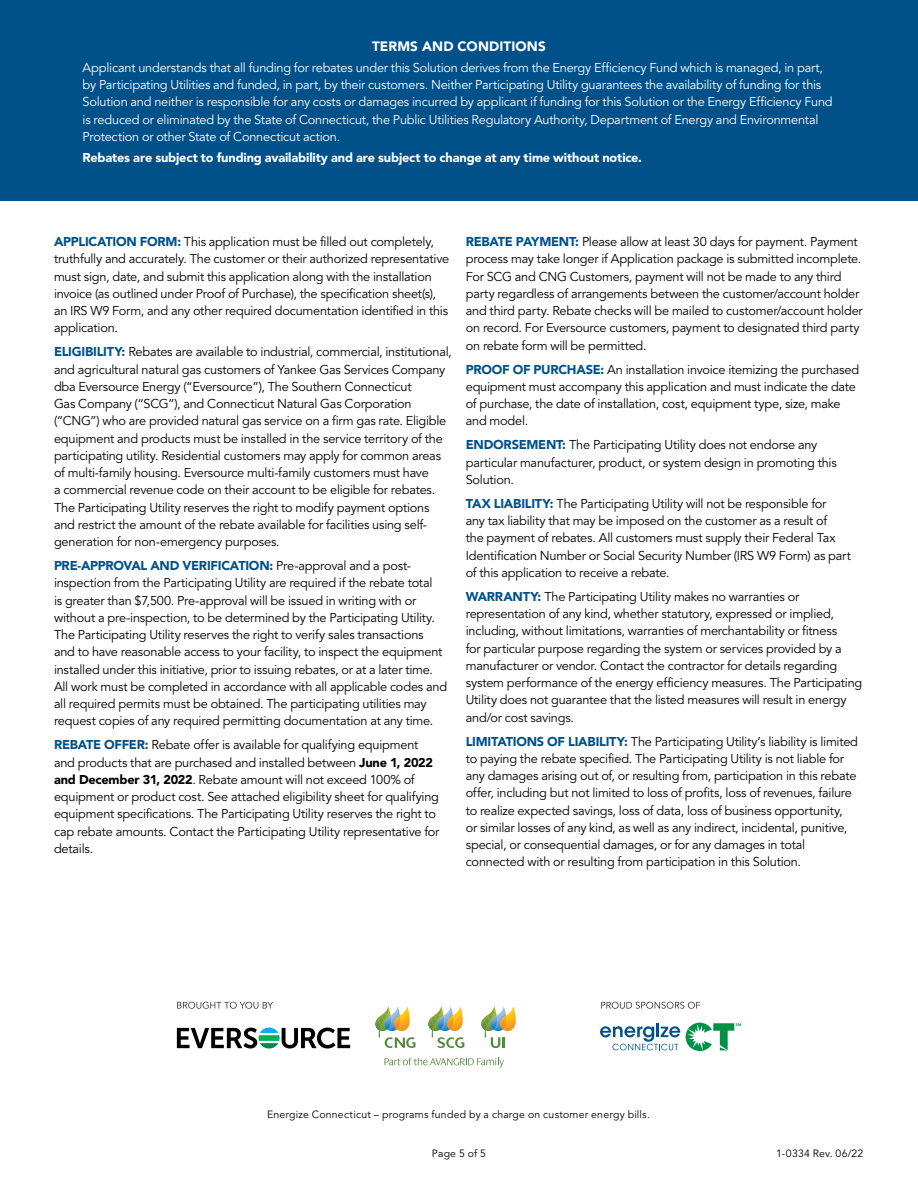
<style>
.page{position:relative;width:918px;height:1188px;background:#fff}
.page>*{position:absolute;margin:0;border:0;box-sizing:border-box;transform-origin:0 0}
.Text__Terms{font:900 13.5px "Avenir LT Std";letter-spacing:.01em;color:#fff}
.TERMS__Copy{font:12.75px/17.2px "Avenir LT Std";letter-spacing:-.015em;color:#000}
.TERMS__Copy-2{font:12.75px/17.2px "Avenir LT Std";letter-spacing:-.015em;color:#fff}
.TERMS__Copy-3{font:900 12.75px "Avenir LT Std";letter-spacing:-.01em;color:#fff}
.Fine_Print{font:10.5px "Avenir LT Std";letter-spacing:.02em;color:#000}
.s1{font-weight:900;color:#005189}
.s2{font-weight:900}
</style>
<div class="page">
<div style="left:0;top:0;width:918px;height:201px;background:#005189"></div>
<svg style="left:177px;top:1028px;width:173px;height:21px"></svg>
<svg style="left:600px;top:1023px;width:80px;height:27px"></svg>
<svg style="left:686px;top:1023px;width:55px;height:29px"></svg>
<svg style="left:385px;top:1058px;width:119px;height:10px"></svg>
<svg style="left:375px;top:1006px;width:41px;height:42px"></svg>
<svg style="left:428px;top:1006px;width:37px;height:42px"></svg>
<svg style="left:481px;top:1006px;width:35px;height:42px"></svg>
<svg style="left:177px;top:1002px;width:96px;height:7px"></svg>
<svg style="left:601px;top:1002px;width:99px;height:7px"></svg>
<p class="Text__Terms" style="left:372px;top:38px;width:175px">TERMS AND CONDITIONS</p>
<p class="TERMS__Copy-2" style="left:83px;top:59px;width:752px">Applicant understands that all funding for rebates under this Solution derives from the Energy Efficiency Fund which is managed, in part, by Participating Utilities and funded, in part, by their customers. Neither Participating Utility guarantees the availability of funding for this Solution and neither is responsible for any costs or damages incurred by applicant if funding for this Solution or the Energy Efficiency Fund is reduced or eliminated by the State of Connecticut, the Public Utilities Regulatory Authority, Department of Energy and Environmental Protection or other State of Connecticut action.</p>
<p class="TERMS__Copy-3" style="left:83px;top:150px;width:561px">Rebates are subject to funding availability and are subject to change at any time without notice.</p>
<p class="TERMS__Copy" style="left:54px;top:234px;width:397px"><span class="s1">APPLICATION FORM:</span> This application must be filled out completely, truthfully and accurately. The customer or their authorized representative must sign, date, and submit this application along with the installation invoice (as outlined under Proof of Purchase), the specification sheet(s), an IRS W9 Form, and any other required documentation identified in this application.</p>
<p class="TERMS__Copy" style="left:54px;top:344px;width:399px"><span class="s1">ELIGIBILITY:</span> Rebates are available to industrial, commercial, institutional, and agricultural natural gas customers of Yankee Gas Services Company dba Eversource Energy (“Eversource”), The Southern Connecticut<br>Gas Company (“SCG”), and Connecticut Natural Gas Corporation (“CNG”) who are provided natural gas service on a firm gas rate. Eligible equipment and products must be installed in the service territory of the participating utility. Residential customers may apply for common areas of multi-family housing. Eversource multi-family customers must have<br>a commercial revenue code on their account to be eligible for rebates.<br>The Participating Utility reserves the right to modify payment options and restrict the amount of the rebate available for facilities using self&shy;generation for non-emergency purposes.</p>
<p class="TERMS__Copy" style="left:54px;top:558px;width:395px"><span class="s1">PRE-APPROVAL AND VERIFICATION:</span> Pre-approval and a post&shy;inspection from the Participating Utility are required if the rebate total<br>is greater than $7,500. Pre-approval will be issued in writing with or without a pre-inspection, to be determined by the Participating Utility.<br>The Participating Utility reserves the right to verify sales transactions and to have reasonable access to your facility, to inspect the equipment installed under this initiative, prior to issuing rebates, or at a later time.<br>All work must be completed in accordance with all applicable codes and all required permits must be obtained. The participating utilities may request copies of any required permitting documentation at any time.</p>
<p class="TERMS__Copy" style="left:54px;top:737px;width:387px"><span class="s1">REBATE OFFER:</span> Rebate offer is available for qualifying equipment and products that are purchased and installed between <span class="s2">June 1, 2022 and December 31, 2022</span>. Rebate amount will not exceed 100% of equipment or product cost. See attached eligibility sheet for qualifying equipment specifications. The Participating Utility reserves the right to cap rebate amounts. Contact the Participating Utility representative for details.</p>
<p class="TERMS__Copy" style="left:466px;top:234px;width:399px"><span class="s1">REBATE PAYMENT:</span> Please allow at least 30 days for payment. Payment process may take longer if Application package is submitted incomplete.<br>For SCG and CNG Customers, payment will not be made to any third party regardless of arrangements between the customer/account holder and third party. Rebate checks will be mailed to customer/account holder on record. For Eversource customers, payment to designated third party on rebate form will be permitted.</p>
<p class="TERMS__Copy" style="left:466px;top:361px;width:395px"><span class="s1">PROOF OF PURCHASE:</span> An installation invoice itemizing the purchased equipment must accompany this application and must indicate the date of purchase, the date of installation, cost, equipment type, size, make and model.</p>
<p class="TERMS__Copy" style="left:466px;top:437px;width:373px"><span class="s1">ENDORSEMENT:</span> The Participating Utility does not endorse any particular manufacturer, product, or system design in promoting this<br>Solution.</p>
<p class="TERMS__Copy" style="left:466px;top:495px;width:387px"><span class="s1">TAX LIABILITY:</span> The Participating Utility will not be responsible for<br>any tax liability that may be imposed on the customer as a result of<br>the payment of rebates. All customers must supply their Federal Tax Identification Number or Social Security Number (IRS W9 Form) as part of this application to receive a rebate.</p>
<p class="TERMS__Copy" style="left:466px;top:588px;width:398px"><span class="s1">WARRANTY:</span> The Participating Utility makes no warranties or representation of any kind, whether statutory, expressed or implied, including, without limitations, warranties of merchantability or fitness<br>for particular purpose regarding the system or services provided by a manufacturer or vendor. Contact the contractor for details regarding system performance of the energy efficiency measures. The Participating Utility does not guarantee that the listed measures will result in energy and/or cost savings.</p>
<p class="TERMS__Copy" style="left:466px;top:733px;width:394px"><span class="s1">LIMITATIONS OF LIABILITY:</span> The Participating Utility’s liability is limited to paying the rebate specified. The Participating Utility is not liable for any damages arising out of, or resulting from, participation in this rebate offer, including but not limited to loss of profits, loss of revenues, failure to realize expected savings, loss of data, loss of business opportunity,<br>or similar losses of any kind, as well as any indirect, incidental, punitive, special, or consequential damages, or for any damages in total connected with or resulting from participation in this Solution.</p>
<p class="Fine_Print" style="left:267px;top:1108px;width:384px">Energize Connecticut – programs funded by a charge on customer energy bills.</p>
<p class="Fine_Print" style="left:432px;top:1147px;width:56px">Page 5 of 5</p>
<p class="Fine_Print" style="left:776px;top:1147px;width:89px">1-0334 Rev. 06/22</p>
</div>
